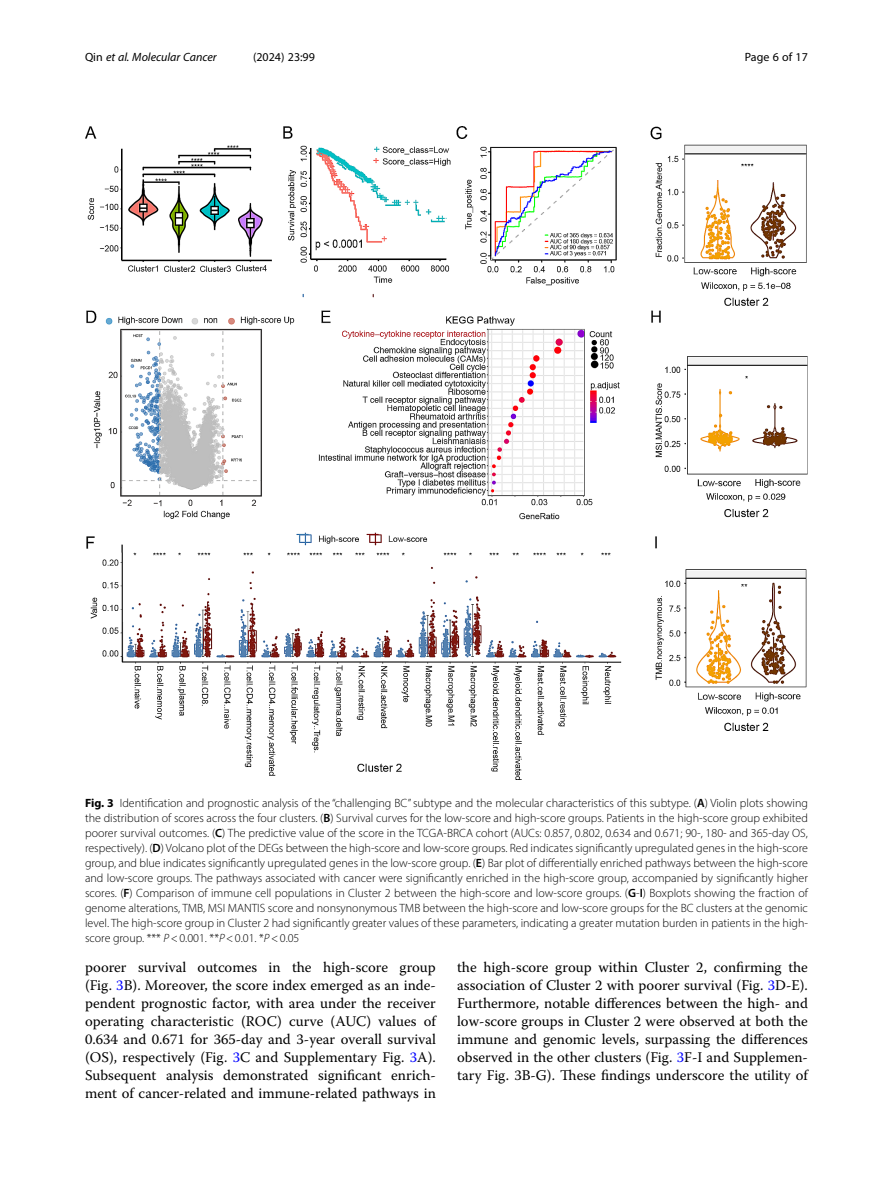
<style>
.page{position:relative;width:893px;height:1191px;background:#fff}
.page>*{position:absolute;margin:0;border:0;box-sizing:border-box;transform-origin:0 0}
.Body_Text{font:14.7px/18px "Warnock Pro";color:#000;text-align:justify}
.Figure_Caption{font:300 12px/15px "Myriad Pro";color:#000;text-align:justify}
.t1{font:italic 12px "Myriad Pro";color:#000}
.t2{font:12px "Myriad Pro";color:#000}
.s1{font-style:normal}
.s2{font-weight:700}
.s3{font-weight:600}
.s4{font-style:italic}
.s5{color:#00f}
</style>
<div class="page">
<img style="left:85px;top:126px;width:723px;height:653px">
<p class="t1" style="left:85px;top:50px;width:133px"><span class="s1">Qin</span> et al. Molecular Cancer</p>
<p class="t2" style="left:253px;top:50px;width:63px">(2024) 23:99</p>
<p class="t2" style="left:745px;top:50px;width:65px">Page 6 of 17</p>
<p class="Figure_Caption" style="left:85px;top:795px;width:724px"><span class="s2">Fig. 3</span> Identification and prognostic analysis of the “challenging BC” subtype and the molecular characteristics of this subtype. (<span class="s3">A</span>) Violin plots showing the distribution of scores across the four clusters. (<span class="s3">B</span>) Survival curves for the low-score and high-score groups. Patients in the high-score group exhibited poorer survival outcomes. (<span class="s3">C</span>) The predictive value of the score in the TCGA-BRCA cohort (AUCs: 0.857, 0.802, 0.634 and 0.671; 90-, 180- and 365-day OS, respectively). (<span class="s3">D</span>) Volcano plot of the DEGs between the high-score and low-score groups. Red indicates significantly upregulated genes in the high-score group, and blue indicates significantly upregulated genes in the low-score group. (<span class="s3">E</span>) Bar plot of differentially enriched pathways between the high-score and low-score groups. The pathways associated with cancer were significantly enriched in the high-score group, accompanied by significantly higher scores. (<span class="s3">F</span>) Comparison of immune cell populations in Cluster 2 between the high-score and low-score groups. (<span class="s3">G</span>-<span class="s3">I</span>) Boxplots showing the fraction of genome alterations, TMB, MSI MANTIS score and nonsynonymous TMB between the high-score and low-score groups for the BC clusters at the genomic level. The high-score group in Cluster 2 had significantly greater values of these parameters, indicating a greater mutation burden in patients in the high&shy;score group. *** <span class="s4">P</span>&lt;0.001. **<span class="s4">P</span>&lt;0.01. *<span class="s4">P</span>&lt;0.05</p>
<p class="Body_Text" style="left:85px;top:958px;width:352px">poorer survival outcomes in the high-score group (Fig. <span class="s5">3</span>B). Moreover, the score index emerged as an inde&shy;pendent prognostic factor, with area under the receiver operating characteristic (ROC) curve (AUC) values of 0.634 and 0.671 for 365-day and 3-year overall survival (OS), respectively (Fig. <span class="s5">3</span>C and Supplementary Fig. <span class="s5">3</span>A).<br>Subsequent analysis demonstrated significant enrich&shy;ment of cancer-related and immune-related pathways in</p>
<p class="Body_Text" style="left:457px;top:958px;width:352px">the high-score group within Cluster 2, confirming the association of Cluster 2 with poorer survival (Fig. <span class="s5">3</span>D-E).<br>Furthermore, notable differences between the high- and low-score groups in Cluster 2 were observed at both the immune and genomic levels, surpassing the differences observed in the other clusters (Fig. <span class="s5">3</span>F-I and Supplemen&shy;tary Fig. 3B-G). These findings underscore the utility of</p>
</div>
